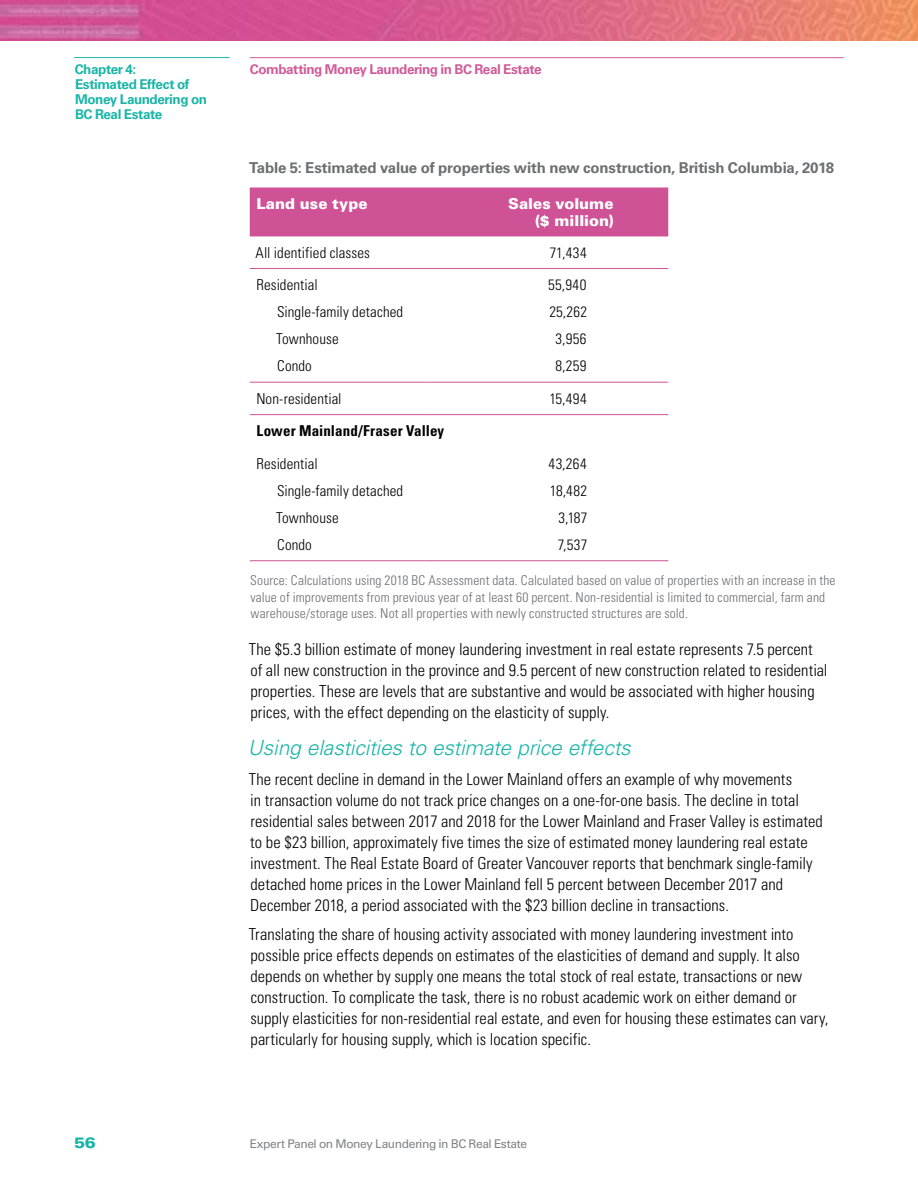
<style>
.page{position:relative;width:918px;height:1188px;background:#fff}
.page>*{position:absolute;margin:0;border:0;box-sizing:border-box;transform-origin:0 0}
.t1{font:italic 300 21px "Univers LT Std";letter-spacing:-.005em;color:#1ab5a8}
.Text_-_Main{font:300 condensed 16.5px/21px "Univers LT Std";color:#000}
.Table_-_Text{font:300 condensed 15px "Univers LT Std";letter-spacing:.005em;color:#000}
.Text_-_Main-2{font:700 15px "Univers LT Std";letter-spacing:-.01em;color:#6d6e71}
.Table_-_Header{font:900 15px/16.5px "Univers LT Std";color:#fff;text-align:right}
.Table_-_Header_-_Sec{font:700 condensed 15px "Univers LT Std";letter-spacing:.005em;color:#000}
.t2{font:900 expanded 15px "Univers LT Std";color:#1ab5a8}
.Figure_-_Attribution{font:300 condensed 13.5px/16.5px "Univers LT Std";letter-spacing:.01em;color:#6d6e71}
.t3{font:700 13.5px/15px "Univers LT Std";letter-spacing:-.03em;color:#1ab5a8}
.t4{font:700 13.5px "Univers LT Std";letter-spacing:-.035em;color:#d05b99}
.t5{font:12px "Univers LT Std";letter-spacing:-.035em;color:#808285}
</style>
<div class="page">
<img style="left:0;top:0;width:918px;height:40px">
<hr style="left:74px;top:57px;width:156px;height:1px;background:#1ab5a8">
<hr style="left:250px;top:57px;width:594px;height:1px;background:#d05b99">
<div style="left:250px;top:188px;width:418px;height:48px;background:#ce5295"></div>
<hr style="left:250px;top:268px;width:175px;height:1px;background:#ce5295">
<hr style="left:425px;top:268px;width:243px;height:1px;background:#ce5295">
<hr style="left:250px;top:382px;width:175px;height:1px;background:#ce5295">
<hr style="left:425px;top:382px;width:243px;height:1px;background:#ce5295">
<hr style="left:250px;top:560px;width:175px;height:1px;background:#ce5295">
<hr style="left:425px;top:560px;width:243px;height:1px;background:#ce5295">
<hr style="left:250px;top:414px;width:175px;height:1px;background:#ce5295">
<hr style="left:425px;top:414px;width:243px;height:1px;background:#ce5295">
<p class="t3" style="left:75px;top:62px;width:134px">Chapter 4:<br>Estimated Effect of<br>Money Laundering on<br>BC Real Estate</p>
<p class="t2" style="left:74px;top:1133px;width:23px">56</p>
<p class="t4" style="left:250px;top:62px;width:294px">Combatting Money Laundering in BC Real Estate</p>
<p class="Text_-_Main-2" style="left:249px;top:159px;width:586px">Table 5: Estimated value of properties with new construction, British Columbia, 2018</p>
<h3 class="Table_-_Header" style="left:257px;top:195px;width:113px">Land use type</h3>
<h3 class="Table_-_Header" style="left:508px;top:195px;width:107px">Sales volume ($ million)</h3>
<p class="Table_-_Text" style="left:256px;top:243px;width:116px">All identified classes</p>
<p class="Table_-_Text" style="left:550px;top:243px;width:38px">71,434</p>
<p class="Table_-_Text" style="left:257px;top:276px;width:63px">Residential</p>
<p class="Table_-_Text" style="left:548px;top:276px;width:40px">55,940</p>
<p class="Table_-_Text" style="left:277px;top:303px;width:128px">Single-family detached</p>
<p class="Table_-_Text" style="left:549px;top:303px;width:39px">25,262</p>
<p class="Table_-_Text" style="left:276px;top:330px;width:64px">Townhouse</p>
<p class="Table_-_Text" style="left:556px;top:330px;width:32px">3,956</p>
<p class="Table_-_Text" style="left:277px;top:357px;width:36px">Condo</p>
<p class="Table_-_Text" style="left:556px;top:357px;width:32px">8,259</p>
<p class="Table_-_Text" style="left:256px;top:390px;width:87px">Non-residential</p>
<p class="Table_-_Text" style="left:550px;top:390px;width:39px">15,494</p>
<p class="Table_-_Header_-_Sec" style="left:257px;top:422px;width:189px">Lower Mainland/Fraser Valley</p>
<p class="Table_-_Text" style="left:257px;top:454px;width:63px">Residential</p>
<p class="Table_-_Text" style="left:548px;top:454px;width:40px">43,264</p>
<p class="Table_-_Text" style="left:277px;top:482px;width:128px">Single-family detached</p>
<p class="Table_-_Text" style="left:550px;top:482px;width:39px">18,482</p>
<p class="Table_-_Text" style="left:276px;top:509px;width:64px">Townhouse</p>
<p class="Table_-_Text" style="left:559px;top:509px;width:30px">3,187</p>
<p class="Table_-_Text" style="left:277px;top:536px;width:36px">Condo</p>
<p class="Table_-_Text" style="left:558px;top:536px;width:31px">7,537</p>
<p class="Figure_-_Attribution" style="left:250px;top:572px;width:587px">Source: Calculations using 2018 BC Assessment data. Calculated based on value of properties with an increase in the value of improvements from previous year of at least 60 percent. Non-residential is limited to commercial, farm and warehouse/storage uses. Not all properties with newly constructed structures are sold.</p>
<p class="Text_-_Main" style="left:249px;top:638px;width:580px">The $5.3 billion estimate of money laundering investment in real estate represents 7.5 percent of all new construction in the province and 9.5 percent of new construction related to residential properties. These are levels that are substantive and would be associated with higher housing prices, with the effect depending on the elasticity of supply.</p>
<h4 class="t1" style="left:248px;top:735px;width:384px">Using elasticities to estimate price effects</h4>
<p class="Text_-_Main" style="left:249px;top:768px;width:576px">The recent decline in demand in the Lower Mainland offers an example of why movements<br>in transaction volume do not track price changes on a one-for-one basis. The decline in total residential sales between 2017 and 2018 for the Lower Mainland and Fraser Valley is estimated to be $23 billion, approximately five times the size of estimated money laundering real estate investment. The Real Estate Board of Greater Vancouver reports that benchmark single-family detached home prices in the Lower Mainland fell 5 percent between December 2017 and December 2018, a period associated with the $23 billion decline in transactions.</p>
<p class="Text_-_Main" style="left:249px;top:924px;width:581px">Translating the share of housing activity associated with money laundering investment into possible price effects depends on estimates of the elasticities of demand and supply. It also depends on whether by supply one means the total stock of real estate, transactions or new construction. To complicate the task, there is no robust academic work on either demand or supply elasticities for non-residential real estate, and even for housing these estimates can vary, particularly for housing supply, which is location specific.</p>
<p class="t5" style="left:250px;top:1136px;width:279px">Expert Panel on Money Laundering in BC Real Estate</p>
</div>
